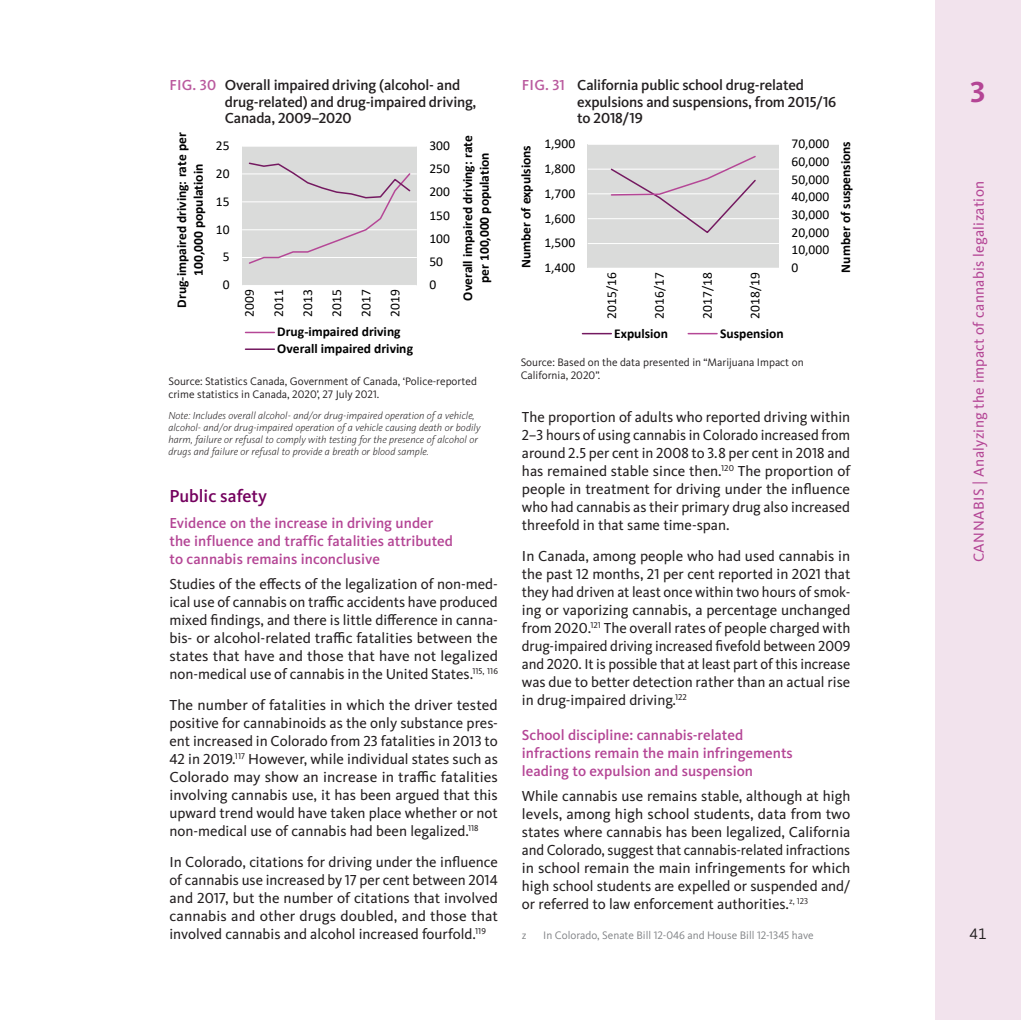
<style>
.page{position:relative;width:1021px;height:1020px;background:#fff}
.page>*{position:absolute;margin:0;border:0;box-sizing:border-box;transform-origin:0 0}
.t1{font:700 30px "Kievit Pro";color:#b44595}
.t2{font:500 18px "Kievit Pro";color:#74015e}
.t3{font:15.75px "Kievit Pro";color:#231f20}
.t4{font:15px/18px "Kievit Pro";color:#231f20;text-align:justify}
.t5{font:500 15px/18px "Kievit Pro";color:#b44595}
.t6{font:500 15px/16.5px "Kievit Pro";letter-spacing:-.01em;color:#231f20}
.t7{font:15px "Kievit Pro";letter-spacing:.02em;color:#b44595}
.t8{font:700 13.5px/16.5px "Calibri";letter-spacing:-.005em;color:#000001;text-align:center}
.t9{font:13.5px/29.1px "Calibri";color:#000001;text-align:justify}
.t10{font:11.25px/12.8px "Kievit Pro";color:#231f20}
.t11{font:11.25px "Kievit Pro";color:#808285}
.t12{font:italic 300 10.5px/12px "Kievit Pro";letter-spacing:.005em;color:#231f20}
.s1{color:#ba5a9e}
</style>
<div class="page">
<div style="left:935px;top:0;width:85px;height:1019px;background:#f2e3ed"></div>
<div style="left:242px;top:146px;width:174px;height:139px;background:#dadbda"></div>
<hr style="left:242px;top:257px;width:174px;height:1px;background:#fff">
<hr style="left:242px;top:229px;width:174px;height:1px;background:#fff">
<hr style="left:242px;top:201px;width:174px;height:1px;background:#fff">
<hr style="left:242px;top:173px;width:174px;height:1px;background:#fff">
<hr style="left:242px;top:146px;width:174px;height:1px;background:#fff">
<svg style="left:247px;top:162px;width:164px;height:102px"></svg>
<hr style="left:245px;top:331px;width:29px;height:2px;background:#b54796">
<hr style="left:245px;top:348px;width:29px;height:2px;background:#741960">
<div style="left:587px;top:144px;width:191px;height:124px;background:#dadbda"></div>
<hr style="left:587px;top:243px;width:191px;height:1px;background:#fff">
<hr style="left:587px;top:218px;width:191px;height:1px;background:#fff">
<hr style="left:587px;top:193px;width:191px;height:1px;background:#fff">
<hr style="left:587px;top:169px;width:191px;height:1px;background:#fff">
<hr style="left:587px;top:144px;width:191px;height:1px;background:#fff">
<svg style="left:609px;top:156px;width:148px;height:77px"></svg>
<svg style="left:582px;top:333px;width:29px;height:1px"></svg>
<svg style="left:688px;top:333px;width:28px;height:1px"></svg>
<p class="t6" style="left:225px;top:77px;width:253px;text-indent:-55px"><span class="s1">Fig. 30</span> Overall impaired driving (alcohol- and drug-related) and drug-impaired driving,<br>Canada, 2009–2020</p>
<p class="t8" style="left:173px;top:307px;width:176px;rotate:-90deg">Drug-impaired driving: rate per<br>100,000 populatioin</p>
<p class="t9" style="left:216px;top:130px;width:15px">25</p>
<p class="t9" style="left:216px;top:158px;width:15px">20</p>
<p class="t9" style="left:216px;top:186px;width:15px">15</p>
<p class="t9" style="left:216px;top:214px;width:15px">10</p>
<p class="t9" style="left:223px;top:242px;width:8px">5</p>
<p class="t9" style="left:223px;top:270px;width:8px">0</p>
<p class="t9" style="left:234px;top:317px;width:29px;rotate:-90deg">2009<br>2011<br>2013<br>2015<br>2017<br>2019</p>
<p class="t8" style="left:277px;top:323px;width:137px;text-align:left">Drug-impaired driving<br>Overall impaired driving</p>
<p class="t9" style="left:429px;top:130px;width:22px">300</p>
<p class="t9" style="left:429px;top:154px;width:22px">250</p>
<p class="t9" style="left:429px;top:177px;width:22px">200</p>
<p class="t9" style="left:429px;top:200px;width:22px">150</p>
<p class="t9" style="left:429px;top:223px;width:22px">100</p>
<p class="t9" style="left:429px;top:246px;width:15px">50</p>
<p class="t9" style="left:429px;top:270px;width:8px">0</p>
<p class="t8" style="left:459px;top:300px;width:167px;rotate:-90deg">Overall impaired driving: rate per 100,000 population</p>
<p class="t10" style="left:168px;top:375px;width:310px">Source: Statistics Canada, Government of Canada, ‘Police-reported crime statistics in Canada, 2020’, 27 July 2021.</p>
<p class="t12" style="left:168px;top:409px;width:313px">Note: Includes overall alcohol- and/or drug-impaired operation of a vehicle, alcohol- and/or drug-impaired operation of a vehicle causing death or bodily harm, failure or refusal to comply with testing for the presence of alcohol or drugs and failure or refusal to provide a breath or blood sample.</p>
<p class="t2" style="left:169px;top:485px;width:99px">Public safety</p>
<p class="t5" style="left:169px;top:514px;width:285px">Evidence on the increase in driving under the influence and traffic fatalities attributed to cannabis remains inconclusive</p>
<p class="t4" style="left:169px;top:574px;width:330px">Studies of the effects of the legalization of non-med&shy;ical use of cannabis on traffic accidents have produced mixed findings, and there is little difference in canna&shy;bis- or alcohol-related traffic fatalities between the states that have and those that have not legalized non-medical use of cannabis in the United States.<sup>115,</sup> <sup>116</sup></p>
<p class="t4" style="left:169px;top:695px;width:330px">The number of fatalities in which the driver tested positive for cannabinoids as the only substance pres&shy;ent increased in Colorado from 23 fatalities in 2013 to 42 in 2019.<sup>117</sup> However, while individual states such as Colorado may show an increase in traffic fatalities involving cannabis use, it has been argued that this upward trend would have taken place whether or not non-medical use of cannabis had been legalized.<sup>118</sup></p>
<p class="t4" style="left:169px;top:852px;width:330px">In Colorado, citations for driving under the influence of cannabis use increased by 17 per cent between 2014 and 2017, but the number of citations that involved cannabis and other drugs doubled, and those that involved cannabis and alcohol increased fourfold.<sup>119</sup></p>
<p class="t6" style="left:577px;top:77px;width:260px;text-indent:-55px"><span class="s1">Fig . 31</span> California public school drug-related expulsions and suspensions, from 2015/16 to 2018/19</p>
<p class="t9" style="left:544px;top:129px;width:32px">1,900</p>
<p class="t9" style="left:791px;top:129px;width:39px">70,000</p>
<p class="t8" style="left:517px;top:268px;width:124px;rotate:-90deg">Number of expulsions</p>
<p class="t8" style="left:837px;top:272px;width:133px;rotate:-90deg">Number of suspensions</p>
<p class="t9" style="left:791px;top:146px;width:39px">60,000</p>
<p class="t9" style="left:544px;top:153px;width:32px">1,800</p>
<p class="t9" style="left:791px;top:164px;width:39px">50,000</p>
<p class="t9" style="left:544px;top:178px;width:32px">1,700</p>
<p class="t9" style="left:791px;top:182px;width:39px">40,000</p>
<p class="t9" style="left:791px;top:199px;width:39px">30,000</p>
<p class="t9" style="left:544px;top:203px;width:32px">1,600</p>
<p class="t9" style="left:791px;top:217px;width:39px">20,000</p>
<p class="t9" style="left:544px;top:228px;width:32px">1,500</p>
<p class="t9" style="left:791px;top:235px;width:39px">10,000</p>
<p class="t9" style="left:791px;top:252px;width:8px">0</p>
<p class="t9" style="left:544px;top:253px;width:32px">1,400</p>
<p class="t9" style="left:596px;top:318px;width:48px;rotate:-90deg">2015/16</p>
<p class="t9" style="left:644px;top:318px;width:48px;rotate:-90deg">2016/17</p>
<p class="t9" style="left:692px;top:318px;width:48px;rotate:-90deg">2017/18</p>
<p class="t9" style="left:740px;top:318px;width:48px;rotate:-90deg">2018/19</p>
<p class="t8" style="left:614px;top:324px;width:55px">Expulsion</p>
<p class="t8" style="left:719px;top:324px;width:65px">Suspension</p>
<p class="t10" style="left:520px;top:356px;width:284px">Source: Based on the data presented in “Marijuana Impact on<br>California, 2020”.</p>
<p class="t4" style="left:522px;top:408px;width:330px">The proportion of adults who reported driving within 2–3 hours of using cannabis in Colorado increased from around 2.5 per cent in 2008 to 3.8 per cent in 2018 and has remained stable since then.<sup>120</sup> The proportion of people in treatment for driving under the influence who had cannabis as their primary drug also increased threefold in that same time-span.</p>
<p class="t4" style="left:522px;top:547px;width:330px">In Canada, among people who had used cannabis in the past 12 months, 21 per cent reported in 2021 that they had driven at least once within two hours of smok&shy;ing or vaporizing cannabis, a percentage unchanged from 2020.<sup>121</sup> The overall rates of people charged with drug-impaired driving increased fivefold between 2009 and 2020. It is possible that at least part of this increase was due to better detection rather than an actual rise in drug-impaired driving.<sup>122</sup></p>
<p class="t5" style="left:522px;top:726px;width:272px">School discipline: cannabis-related infractions remain the main infringements leading to expulsion and suspension</p>
<p class="t4" style="left:522px;top:786px;width:330px">While cannabis use remains stable, although at high levels, among high school students, data from two states where cannabis has been legalized, California and Colorado, suggest that cannabis-related infractions in school remain the main infringements for which high school students are expelled or suspended and/ or referred to law enforcement authorities.<sup>z,</sup> <sup>123</sup></p>
<p class="t11" style="left:522px;top:927px;width:6px">z</p>
<p class="t11" style="left:543px;top:927px;width:272px">In Colorado, Senate Bill 12-046 and House Bill 12-1345 have</p>
<h1 class="t1" style="left:969px;top:74px;width:18px">3</h1>
<p class="t7" style="left:969px;top:562px;width:382px;rotate:-90deg">CANNABIS | Analyzing the impact of cannabis legalization</p>
<p class="t3" style="left:969px;top:923px;width:19px">41</p>
</div>
